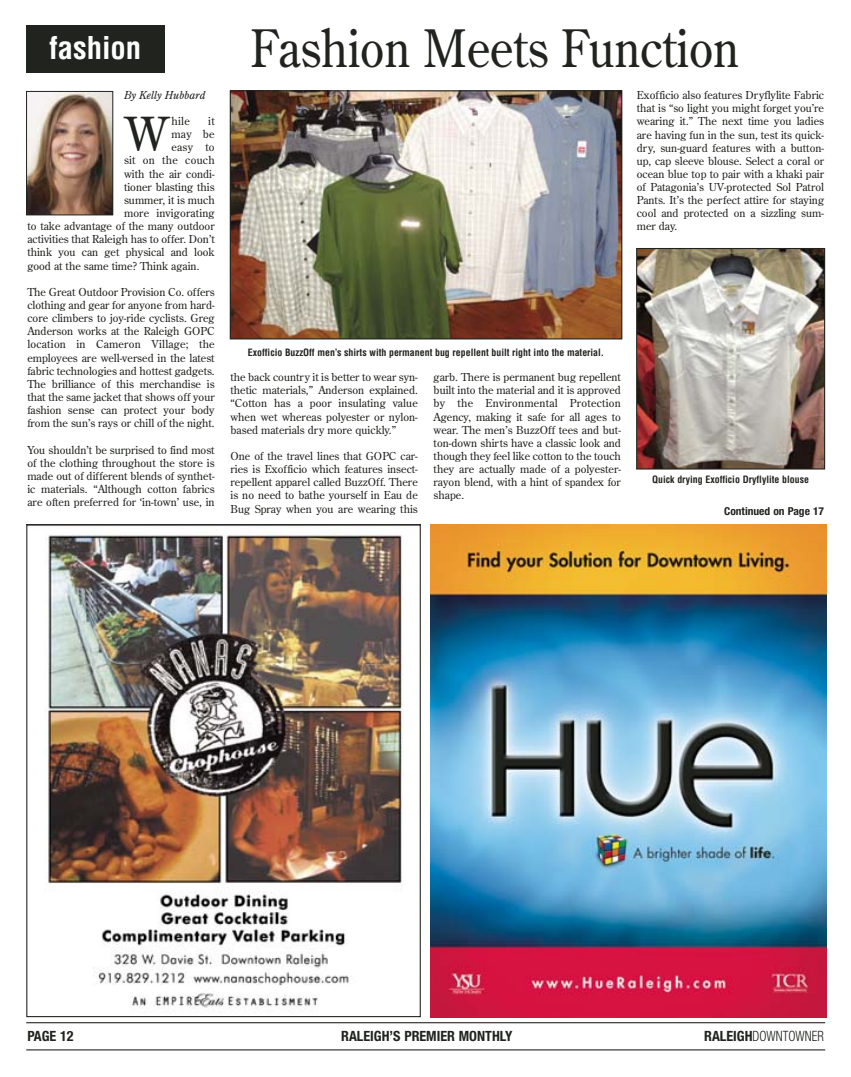
<style>
.page{position:relative;width:851px;height:1077px;background:#fff}
.page>*{position:absolute;margin:0;border:0;box-sizing:border-box;transform-origin:0 0}
.t1{font:51.45px "Century Old Style";color:#20231e;scale:.9 1}
.t2{font:46.8px "Century Old Style";color:#20231e}
.t3{font:700 condensed 30.6px "Helvetica";color:#fff}
.t4{font:300 condensed 14.25px "Helvetica Neue";color:#20231e;scale:.9 1}
.t5{font:700 condensed 14.1px "Helvetica Neue";color:#20231e}
.t6{font:10.95px/13.2px "Century Old Style";color:#20231e;text-align:justify}
.t7{font:700 condensed 10.95px "Helvetica Neue";color:#20231e;scale:1.05 1}
.t8{font:italic 10.95px "Century Old Style";color:#20231e}
.t9{font:10.95px "Century Old Style";letter-spacing:.02em;color:#20231e}
.t10{font:700 condensed 9.9px "Helvetica";color:#20231e}
.s1{font-weight:700;font-size:14.1px}
</style>
<div class="page">
<hr style="left:26px;top:1022px;width:799px;height:1px;background:#20231e">
<hr style="left:26px;top:1049px;width:799px;height:1px;background:#20231e">
<img style="left:45px;top:526px;width:359px;height:487px">
<img style="left:430px;top:524px;width:395px;height:493px">
<img style="left:28px;top:93px;width:83px;height:120px">
<div style="left:26px;top:91px;width:87px;height:124px;border:1px solid #20231e"></div>
<div style="left:26px;top:26px;width:138px;height:47px;background:#20231e"></div>
<img style="left:232px;top:92px;width:388px;height:245px">
<div style="left:230px;top:90px;width:392px;height:249px;border:1px solid #20231e"></div>
<img style="left:638px;top:250px;width:184px;height:218px">
<div style="left:636px;top:248px;width:188px;height:222px;border:1px solid #20231e"></div>
<h3 class="t3" style="left:49px;top:36px;width:93px">fashion</h3>
<h1 class="t1" style="left:250px;top:28px;width:544px">Fashion Meets Function</h1>
<p class="t8" style="left:124px;top:91px;width:83px">By Kelly Hubbard</p>
<h2 class="t2" style="left:125px;top:115px;width:46px">W</h2>
<p class="t6" style="left:171px;top:115px;width:20px">hile</p>
<p class="t6" style="left:208px;top:115px;width:8px">it</p>
<p class="t6" style="left:171px;top:128px;width:45px">may be</p>
<p class="t6" style="left:171px;top:142px;width:45px">easy to</p>
<p class="t9" style="left:124px;top:156px;width:92px">sit on the couch</p>
<p class="t6" style="left:124px;top:168px;width:92px">with the air condi-</p>
<p class="t6" style="left:124px;top:181px;width:92px">tioner blasting this</p>
<p class="t6" style="left:124px;top:194px;width:92px">summer, it is much</p>
<p class="t6" style="left:124px;top:207px;width:92px">more invigorating</p>
<p class="t6" style="left:27px;top:220px;width:189px">to take advantage of the many outdoor</p>
<p class="t6" style="left:27px;top:234px;width:189px">activities that Raleigh has to offer. Don’t</p>
<p class="t6" style="left:27px;top:247px;width:189px">think you can get physical and look</p>
<p class="t6" style="left:27px;top:260px;width:173px">good at the same time? Think again.</p>
<p class="t6" style="left:27px;top:286px;width:189px">The Great Outdoor Provision Co. offers clothing and gear for anyone from hard&shy;core climbers to joy-ride cyclists. Greg Anderson works at the Raleigh GOPC location in Cameron Village; the employees are well-versed in the latest fabric technologies and hottest gadgets.<br>The brilliance of this merchandise is that the same jacket that shows off your fashion sense can protect your body from the sun’s rays or chill of the night.</p>
<p class="t6" style="left:27px;top:444px;width:189px">You shouldn’t be surprised to find most of the clothing throughout the store is made out of different blends of synthet&shy;ic materials. “Although cotton fabrics are often preferred for ‘in-town’ use, in</p>
<p class="t10" style="left:248px;top:349px;width:358px">Exofficio BuzzOff men’s shirts with permanent bug repellent built right into the material.</p>
<p class="t6" style="left:230px;top:371px;width:189px">the back country it is better to wear syn&shy;thetic materials,” Anderson explained. “Cotton has a poor insulating value when wet whereas polyester or nylon&shy;based materials dry more quickly.”</p>
<p class="t6" style="left:230px;top:450px;width:189px">One of the travel lines that GOPC car&shy;ries is Exofficio which features insect&shy;repellent apparel called BuzzOff. There is no need to bathe yourself in Eau de Bug Spray when you are wearing this</p>
<p class="t6" style="left:433px;top:371px;width:189px">garb. There is permanent bug repellent built into the material and it is approved by the Environmental Protection Agency, making it safe for all ages to wear. The men’s BuzzOff tees and but&shy;ton-down shirts have a classic look and though they feel like cotton to the touch they are actually made of a polyester&shy;rayon blend, with a hint of spandex for shape.</p>
<p class="t6" style="left:636px;top:89px;width:189px">Exofficio also features Dryflylite Fabric that is “so light you might forget you’re wearing it.” The next time you ladies are having fun in the sun, test its quick&shy;dry, sun-guard features with a button&shy;up, cap sleeve blouse. Select a coral or ocean blue top to pair with a khaki pair of Patagonia’s UV-protected Sol Patrol Pants. It’s the perfect attire for staying cool and protected on a sizzling sum&shy;mer day.</p>
<p class="t10" style="left:652px;top:475px;width:158px">Quick drying Exofficio Dryflylite blouse</p>
<p class="t7" style="left:724px;top:507px;width:97px">Continued on Page 17</p>
<p class="t5" style="left:27px;top:1031px;width:48px">PAGE 12</p>
<p class="t5" style="left:341px;top:1031px;width:173px">RALEIGH’S PREMIER MONTHLY</p>
<h3 class="t4" style="left:704px;top:1031px;width:134px"><span class="s1">RALEIGH</span>DOWNTOWNER</h3>
</div>
